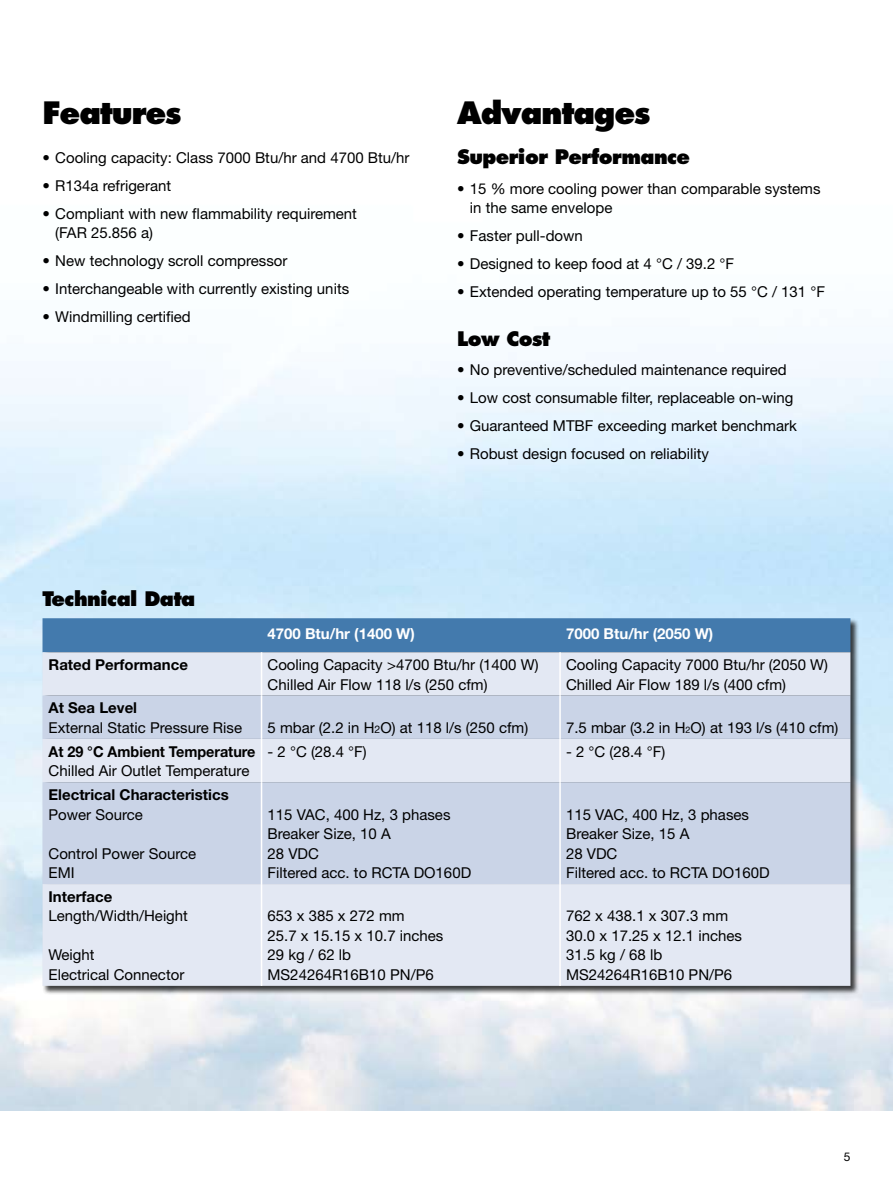
<style>
.page{position:relative;width:893px;height:1191px;background:#fff}
.page>*{position:absolute;margin:0;border:0;box-sizing:border-box;transform-origin:0 0}
.t1{font:800 30px "Futura LT";letter-spacing:-.035em;color:#000}
.t2{font:800 19.5px "Futura LT";letter-spacing:-.03em;color:#000}
.t3{font:15px/19.5px "Helvetica Neue LT";color:#000}
.t4{font:700 15px "Helvetica Neue LT";color:#000}
.t5{font:700 15px "Helvetica Neue LT";color:#fff}
.t6{font:700 15px "Helvetica Neue LT";color:#000;scale:.96 1}
.t7{font:12px "Helvetica Neue LT";color:#000}
.s1{font-size:10.5px}
.s2{font-size:9px}
</style>
<div class="page">
<div style="left:42px;top:618px;width:817px;height:377px;background:#000;opacity:.75"></div>
<div style="left:43px;top:618px;width:807px;height:34px;background:#437aad"></div>
<div style="left:43px;top:652px;width:807px;height:333px;background:#e3e8f3"></div>
<svg style="left:43px;top:695px;width:807px;height:189px;background:#cfd8e9"></svg>
<hr style="left:261px;top:652px;width:1px;height:43px;background:#fff">
<hr style="left:559px;top:652px;width:2px;height:43px;background:#fff">
<hr style="left:261px;top:695px;width:1px;height:44px;background:#fff">
<hr style="left:559px;top:695px;width:2px;height:44px;background:#fff">
<hr style="left:261px;top:739px;width:1px;height:43px;background:#fff">
<hr style="left:559px;top:739px;width:2px;height:43px;background:#fff">
<hr style="left:261px;top:782px;width:1px;height:102px;background:#fff">
<hr style="left:559px;top:782px;width:2px;height:102px;background:#fff">
<hr style="left:261px;top:884px;width:1px;height:102px;background:#fff">
<hr style="left:559px;top:884px;width:2px;height:102px;background:#fff">
<h1 class="t1" style="left:43px;top:94px;width:140px">Features</h1>
<p class="t3" style="left:43px;top:147px;width:369px">• Cooling capacity: Class 7000 Btu/hr and 4700 Btu/hr</p>
<p class="t3" style="left:43px;top:175px;width:130px">• R134a refrigerant</p>
<p class="t3" style="left:55px;top:204px;width:303px;text-indent:-13px">• Compliant with new flammability requirement (FAR 25.856 a)</p>
<p class="t3" style="left:43px;top:251px;width:246px">• New technology scroll compressor</p>
<p class="t3" style="left:43px;top:279px;width:308px">• Interchangeable with currently existing units</p>
<p class="t3" style="left:43px;top:307px;width:150px">• Windmilling certified</p>
<h1 class="t1" style="left:457px;top:94px;width:195px">Advantages</h1>
<h2 class="t2" style="left:457px;top:145px;width:235px">Superior Performance</h2>
<p class="t3" style="left:470px;top:178px;width:352px;text-indent:-13px">• 15 % more cooling power than comparable systems in the same envelope</p>
<p class="t3" style="left:457px;top:226px;width:127px">• Faster pull-down</p>
<p class="t3" style="left:457px;top:254px;width:279px">• Designed to keep food at 4 °C / 39.2 °F</p>
<p class="t3" style="left:457px;top:282px;width:369px">• Extended operating temperature up to 55 °C / 131 °F</p>
<h2 class="t2" style="left:457px;top:326px;width:95px">Low Cost</h2>
<p class="t3" style="left:457px;top:360px;width:331px">• No preventive/scheduled maintenance required</p>
<p class="t3" style="left:457px;top:388px;width:338px">• Low cost consumable filter, replaceable on-wing</p>
<p class="t3" style="left:457px;top:416px;width:341px">• Guaranteed MTBF exceeding market benchmark</p>
<p class="t3" style="left:457px;top:444px;width:253px">• Robust design focused on reliability</p>
<h2 class="t2" style="left:43px;top:586px;width:154px">Technical Data</h2>
<p class="t5" style="left:268px;top:624px;width:149px">4700 Btu/hr (1400 W)</p>
<p class="t5" style="left:566px;top:624px;width:149px">7000 Btu/hr (2050 W)</p>
<p class="t4" style="left:49px;top:655px;width:141px">Rated Performance</p>
<p class="t3" style="left:268px;top:655px;width:273px">Cooling Capacity &gt;4700 Btu/hr (1400 W)<br>Chilled Air Flow 118 l/s (250 cfm)</p>
<p class="t3" style="left:566px;top:655px;width:264px">Cooling Capacity 7000 Btu/hr (2050 W)<br>Chilled Air Flow 189 l/s (400 cfm)</p>
<p class="t4" style="left:49px;top:698px;width:90px">At Sea Level</p>
<p class="t3" style="left:49px;top:717px;width:195px">External Static Pressure Rise</p>
<p class="t3" style="left:268px;top:717px;width:262px">5 mbar (2.2 in H<span class="s1">2</span>O) at 118 l/s (250 cfm)</p>
<p class="t3" style="left:566px;top:717px;width:274px">7.5 mbar (3.2 in H<span class="s2">2</span>O) at 193 l/s (410 cfm)</p>
<p class="t6" style="left:49px;top:742px;width:217px">At 29 °C Ambient Temperature</p>
<p class="t3" style="left:49px;top:761px;width:202px">Chilled Air Outlet Temperature</p>
<p class="t3" style="left:268px;top:741px;width:101px">- 2 °C (28.4 °F)</p>
<p class="t3" style="left:566px;top:741px;width:101px">- 2 °C (28.4 °F)</p>
<p class="t4" style="left:49px;top:785px;width:182px">Electrical Characteristics</p>
<p class="t3" style="left:49px;top:804px;width:96px">Power Source</p>
<p class="t3" style="left:49px;top:843px;width:149px">Control Power Source<br>EMI</p>
<p class="t4" style="left:49px;top:887px;width:65px">Interface</p>
<p class="t3" style="left:49px;top:906px;width:141px">Length/Width/Height</p>
<p class="t3" style="left:49px;top:945px;width:137px">Weight<br>Electrical Connector</p>
<p class="t3" style="left:268px;top:804px;width:205px">115 VAC, 400 Hz, 3 phases<br>Breaker Size, 10 A<br>28 VDC<br>Filtered acc. to RCTA DO160D</p>
<p class="t3" style="left:566px;top:804px;width:205px">115 VAC, 400 Hz, 3 phases<br>Breaker Size, 15 A<br>28 VDC<br>Filtered acc. to RCTA DO160D</p>
<p class="t3" style="left:268px;top:906px;width:177px">653 x 385 x 272 mm<br>25.7 x 15.15 x 10.7 inches<br>29 kg / 62 lb<br>MS24264R16B10 PN/P6</p>
<p class="t3" style="left:566px;top:906px;width:177px">762 x 438.1 x 307.3 mm<br>30.0 x 17.25 x 12.1 inches<br>31.5 kg / 68 lb<br>MS24264R16B10 PN/P6</p>
<p class="t7" style="left:844px;top:1149px;width:8px">5</p>
</div>
